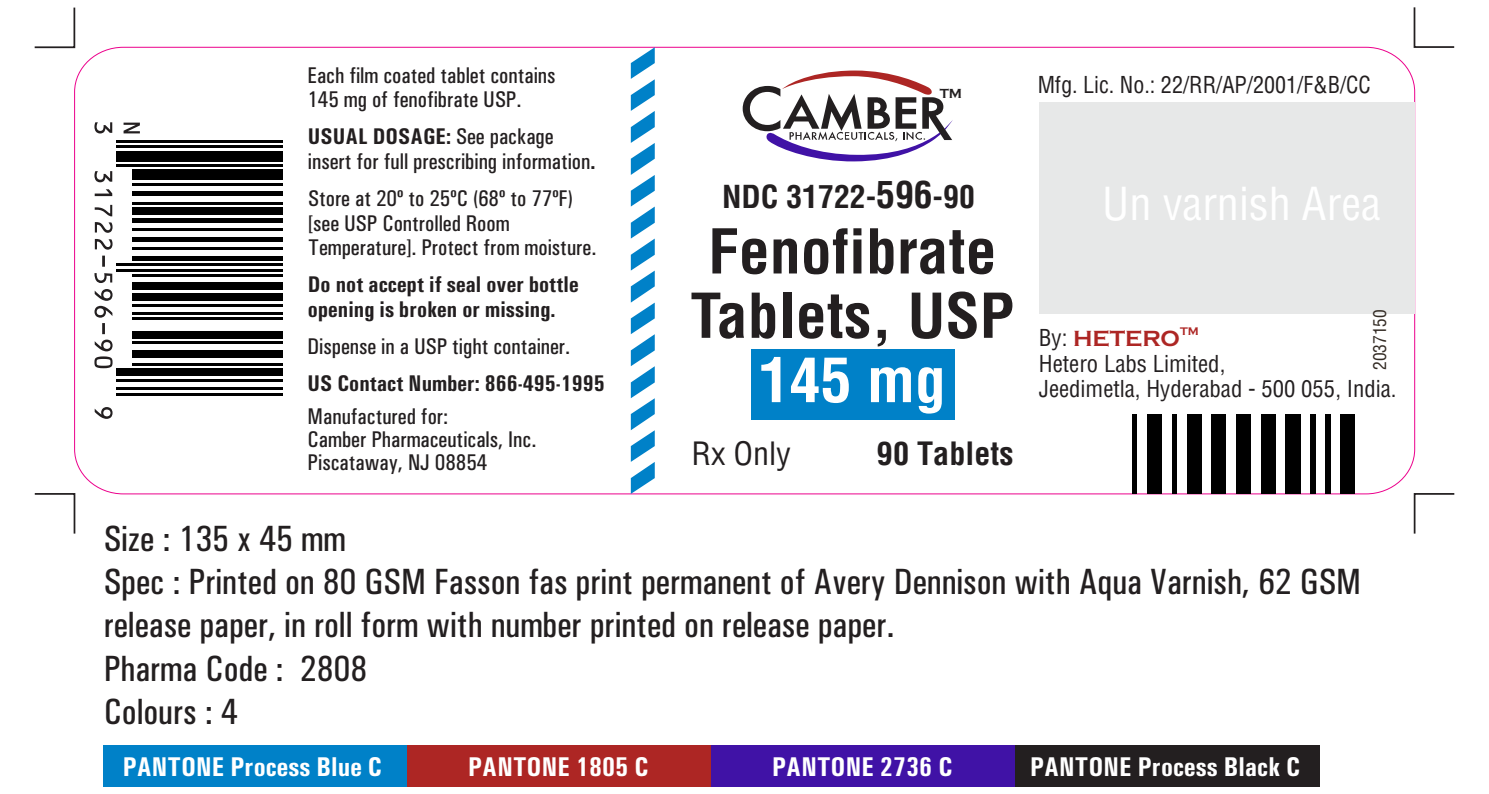
<style>
.page{position:relative;width:1489px;height:794px;background:#fff}
.page>*{position:absolute;margin:0;border:0;box-sizing:border-box;transform-origin:0 0}
.t1{font:700 condensed 60.2px/64.4px "Helvetica LT Std";color:#231f20}
.t2{font:700 condensed 60.2px "Helvetica LT Std";color:#fff}
.t3{font:condensed 44.45px "Helvetica";color:#fff}
.t4{font:500 condensed 36.4px/43.1px "Univers";color:#231f20}
.t5{font:700 condensed 31.5px "Helvetica";color:#231f20}
.t6{font:condensed 31.5px "Helvetica";color:#231f20}
.t7{font:700 condensed 30.8px "Helvetica LT Std";color:#231f20}
.t8{font:700 27.3px "Univers Condensed";color:#fff}
.t9{font:500 condensed 22.75px/24.2px "Univers";color:#231f20}
.t10{font:700 22.75px/24.8px "Univers Condensed";color:#231f20}
.t11{font:condensed 22.75px "Helvetica";color:#231f20}
.t12{font:700 22.75px "Copperplate Gothic";color:#ad2624}
.t13{font:condensed 17.5px "Helvetica";color:#332b24}
.t14{font:700 13.65px "Copperplate Gothic";color:#231f20}
.t15{font:700 11.2px "Copperplate Gothic";color:#ad2624}
.s1{font-family:"Univers";font-weight:500;font-stretch:condensed}
.s2{font-family:"Univers Condensed";font-weight:700;font-stretch:normal}
.s3{font-size:36.4px}
.s4{font-family:"Helvetica";font-weight:400;font-stretch:condensed;color:#231f20}
</style>
<div class="page">
<svg style="left:1413px;top:493px;width:42px;height:41px"></svg>
<svg style="left:34px;top:493px;width:42px;height:41px"></svg>
<svg style="left:34px;top:7px;width:42px;height:42px"></svg>
<svg style="left:1413px;top:7px;width:42px;height:41px"></svg>
<div style="left:104px;top:745px;width:303px;height:41px;background:#0081c8"></div>
<div style="left:407px;top:745px;width:304px;height:41px;background:#ad2624"></div>
<div style="left:711px;top:745px;width:304px;height:41px;background:#4012a6"></div>
<div style="left:1015px;top:745px;width:304px;height:41px;background:#231f20"></div>
<div style="left:1039px;top:103px;width:375px;height:211px;background:#e7e8e8"></div>
<svg style="left:630px;top:47px;width:24px;height:447px"></svg>
<div style="left:751px;top:349px;width:203px;height:71px;background:#0081c8"></div>
<svg style="left:742px;top:71px;width:210px;height:91px"></svg>
<hr style="left:116px;top:140px;width:166px;height:2px;background:#000">
<hr style="left:116px;top:146px;width:166px;height:2px;background:#000">
<div style="left:116px;top:151px;width:166px;height:10px;background:#000"></div>
<hr style="left:116px;top:164px;width:166px;height:2px;background:#000">
<div style="left:132px;top:170px;width:150px;height:10px;background:#000"></div>
<hr style="left:132px;top:183px;width:150px;height:2px;background:#000">
<div style="left:132px;top:191px;width:150px;height:5px;background:#000"></div>
<hr style="left:132px;top:202px;width:150px;height:2px;background:#000">
<div style="left:132px;top:207px;width:150px;height:8px;background:#000"></div>
<div style="left:132px;top:218px;width:150px;height:5px;background:#000"></div>
<hr style="left:132px;top:229px;width:150px;height:2px;background:#000">
<div style="left:132px;top:237px;width:150px;height:5px;background:#000"></div>
<hr style="left:132px;top:248px;width:150px;height:2px;background:#000">
<hr style="left:132px;top:256px;width:150px;height:4px;background:#000">
<hr style="left:116px;top:264px;width:166px;height:2px;background:#000">
<hr style="left:116px;top:269px;width:166px;height:2px;background:#000">
<hr style="left:132px;top:275px;width:150px;height:2px;background:#000">
<div style="left:132px;top:283px;width:150px;height:7px;background:#000"></div>
<div style="left:132px;top:293px;width:150px;height:8px;background:#000"></div>
<hr style="left:132px;top:304px;width:150px;height:2px;background:#000">
<hr style="left:132px;top:312px;width:150px;height:2px;background:#000">
<hr style="left:132px;top:317px;width:150px;height:2px;background:#000">
<div style="left:132px;top:331px;width:150px;height:7px;background:#000"></div>
<hr style="left:132px;top:342px;width:150px;height:2px;background:#000">
<div style="left:132px;top:350px;width:150px;height:7px;background:#000"></div>
<hr style="left:132px;top:363px;width:150px;height:2px;background:#000">
<div style="left:116px;top:369px;width:166px;height:7px;background:#000"></div>
<hr style="left:116px;top:379px;width:166px;height:2px;background:#000">
<hr style="left:116px;top:387px;width:166px;height:2px;background:#000">
<hr style="left:116px;top:393px;width:166px;height:2px;background:#000">
<svg style="left:94px;top:122px;width:46px;height:11px"></svg>
<svg style="left:94px;top:171px;width:18px;height:248px"></svg>
<div style="left:1131px;top:414px;width:5px;height:80px;background:#000"></div>
<div style="left:1146px;top:414px;width:15px;height:80px;background:#000"></div>
<div style="left:1171px;top:414px;width:5px;height:80px;background:#000"></div>
<div style="left:1186px;top:414px;width:15px;height:80px;background:#000"></div>
<div style="left:1210px;top:414px;width:15px;height:80px;background:#000"></div>
<div style="left:1235px;top:414px;width:15px;height:80px;background:#000"></div>
<div style="left:1260px;top:414px;width:15px;height:80px;background:#000"></div>
<div style="left:1285px;top:414px;width:15px;height:80px;background:#000"></div>
<div style="left:1310px;top:414px;width:5px;height:80px;background:#000"></div>
<div style="left:1325px;top:414px;width:5px;height:80px;background:#000"></div>
<div style="left:1340px;top:414px;width:14px;height:80px;background:#000"></div>
<p class="t9" style="left:307px;top:65px;width:249px">Each film coated tablet contains<br>145 mg of fenofibrate USP.</p>
<p class="t10" style="left:308px;top:126px;width:247px">USUAL DOSAGE: <span class="s1">See package</span></p>
<p class="t9" style="left:308px;top:151px;width:289px">insert for full prescribing information<span class="s2">.</span></p>
<p class="t14" style="left:939px;top:86px;width:24px">TM</p>
<p class="t11" style="left:1037px;top:76px;width:334px">Mfg. Lic. No.: 22/RR/AP/2001/F&amp;B/CC</p>
<h3 class="t7" style="left:722px;top:186px;width:254px">NDC 31722-<span class="s3">596</span>-90</h3>
<h2 class="t3" style="left:1102px;top:186px;width:280px">Un varnish Area</h2>
<p class="t9" style="left:308px;top:188px;width:290px">Store at 20º to 25ºC (68º to 77ºF) [see USP Controlled Room<br>Temperature]. Protect from moisture.</p>
<h1 class="t1" style="left:690px;top:228px;width:325px">Fenofibrate<br>Tablets, USP</h1>
<h1 class="t2" style="left:758px;top:359px;width:189px">145 mg</h1>
<p class="t10" style="left:308px;top:274px;width:272px">Do not accept if seal over bottle opening is broken or missing.</p>
<p class="t13" style="left:1372px;top:370px;width:62px;rotate:-90deg">2037150</p>
<p class="t12" style="left:1038px;top:325px;width:143px"><span class="s4">By:</span> HETERO</p>
<p class="t15" style="left:1179px;top:325px;width:20px">TM</p>
<p class="t11" style="left:1038px;top:355px;width:188px">Hetero Labs Limited,</p>
<p class="t9" style="left:307px;top:336px;width:264px">Dispense in a USP tight container.</p>
<p class="t10" style="left:307px;top:373px;width:299px">US Contact Number: 866-495-1995</p>
<p class="t11" style="left:1038px;top:380px;width:359px">Jeedimetla, Hyderabad - 500 055, India.</p>
<p class="t9" style="left:307px;top:407px;width:230px;line-height:22.8px">Manufactured for:<br>Camber Pharmaceuticals, Inc.<br>Piscataway, NJ 08854</p>
<h3 class="t6" style="left:691px;top:441px;width:101px">Rx Only</h3>
<h3 class="t5" style="left:876px;top:441px;width:138px">90 Tablets</h3>
<h3 class="t4" style="left:104px;top:520px;width:1258px">Size : 135 x 45 mm<br>Spec : Printed on 80 GSM Fasson fas print permanent of Avery Dennison with Aqua Varnish, 62 GSM release paper, in roll form with number printed on release paper.<br>Pharma Code : 2808<br>Colours : 4</h3>
<p class="t8" style="left:123px;top:757px;width:261px">PANTONE Process Blue C</p>
<p class="t8" style="left:468px;top:757px;width:182px">PANTONE 1805 C</p>
<p class="t8" style="left:772px;top:757px;width:182px">PANTONE 2736 C</p>
<p class="t8" style="left:1029px;top:757px;width:272px">PANTONE Process Black C</p>
</div>
